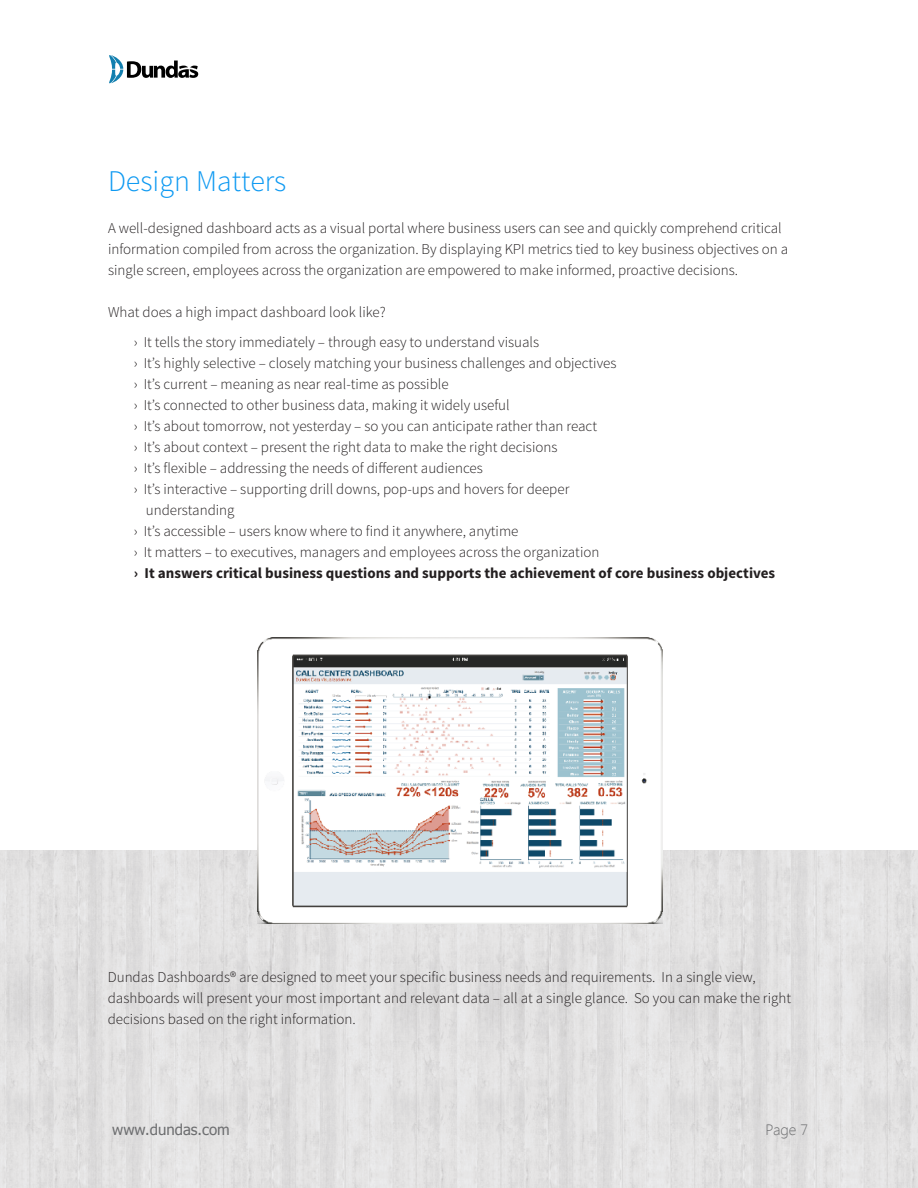
<style>
.page{position:relative;width:918px;height:1188px;background:#fff}
.page>*{position:absolute;margin:0;border:0;box-sizing:border-box;transform-origin:0 0}
.t1{font:300 30px "Source Sans Pro";color:#0d99f2}
.t2{font:300 15px/21px "Source Sans Pro";color:#231f20}
.t3{font:700 15px "Source Sans Pro";color:#231f20}
.t4{font:15px "Tahoma";color:#6d6e70}
.t5{font:300 15px "Segoe UI";color:#6d6e70}
</style>
<div class="page">
<svg style="left:109px;top:55px;width:90px;height:29px"></svg>
<img style="left:0;top:850px;width:918px;height:338px">
<img style="left:257px;top:637px;width:405px;height:286px">
<p class="t1" style="left:108px;top:163px;width:180px">Design Matters</p>
<p class="t2" style="left:108px;top:217px;width:682px">A well-designed dashboard acts as a visual portal where business users can see and quickly comprehend critical information compiled from across the organization. By displaying KPI metrics tied to key business objectives on a single screen, employees across the organization are empowered to make informed, proactive decisions.</p>
<p class="t2" style="left:108px;top:301px;width:279px">What does a high impact dashboard look like?</p>
<p class="t2" style="left:134px;top:331px;width:407px">› It tells the story immediately – through easy to understand visuals</p>
<p class="t2" style="left:134px;top:352px;width:484px">› It’s highly selective – closely matching your business challenges and objectives</p>
<p class="t2" style="left:134px;top:373px;width:316px">› It’s current – meaning as near real-time as possible</p>
<p class="t2" style="left:134px;top:394px;width:377px">› It’s connected to other business data, making it widely useful</p>
<p class="t2" style="left:134px;top:415px;width:465px">› It’s about tomorrow, not yesterday – so you can anticipate rather than react</p>
<p class="t2" style="left:134px;top:436px;width:425px">› It’s about context – present the right data to make the right decisions</p>
<p class="t2" style="left:134px;top:457px;width:351px">› It’s flexible – addressing the needs of different audiences</p>
<p class="t2" style="left:134px;top:478px;width:437px">› It’s interactive – supporting drill downs, pop-ups and hovers for deeper</p>
<p class="t2" style="left:146px;top:499px;width:90px">understanding</p>
<p class="t2" style="left:134px;top:520px;width:386px">› It’s accessible – users know where to find it anywhere, anytime</p>
<p class="t2" style="left:134px;top:541px;width:467px">› It matters – to executives, managers and employees across the organization</p>
<p class="t3" style="left:134px;top:563px;width:643px">› It answers critical business questions and supports the achievement of core business objectives</p>
<p class="t2" style="left:108px;top:966px;width:685px">Dundas Dashboards® are designed to meet your specific business needs and requirements. In a single view, dashboards will present your most important and relevant data – all at a single glance. So you can make the right decisions based on the right information.</p>
<p class="t4" style="left:112px;top:1120px;width:119px">www.dundas.com</p>
<p class="t5" style="left:766px;top:1120px;width:44px">Page 7</p>
<p class="t5" style="left:769px;top:1119px;width:44px">Page 7</p>
</div>
